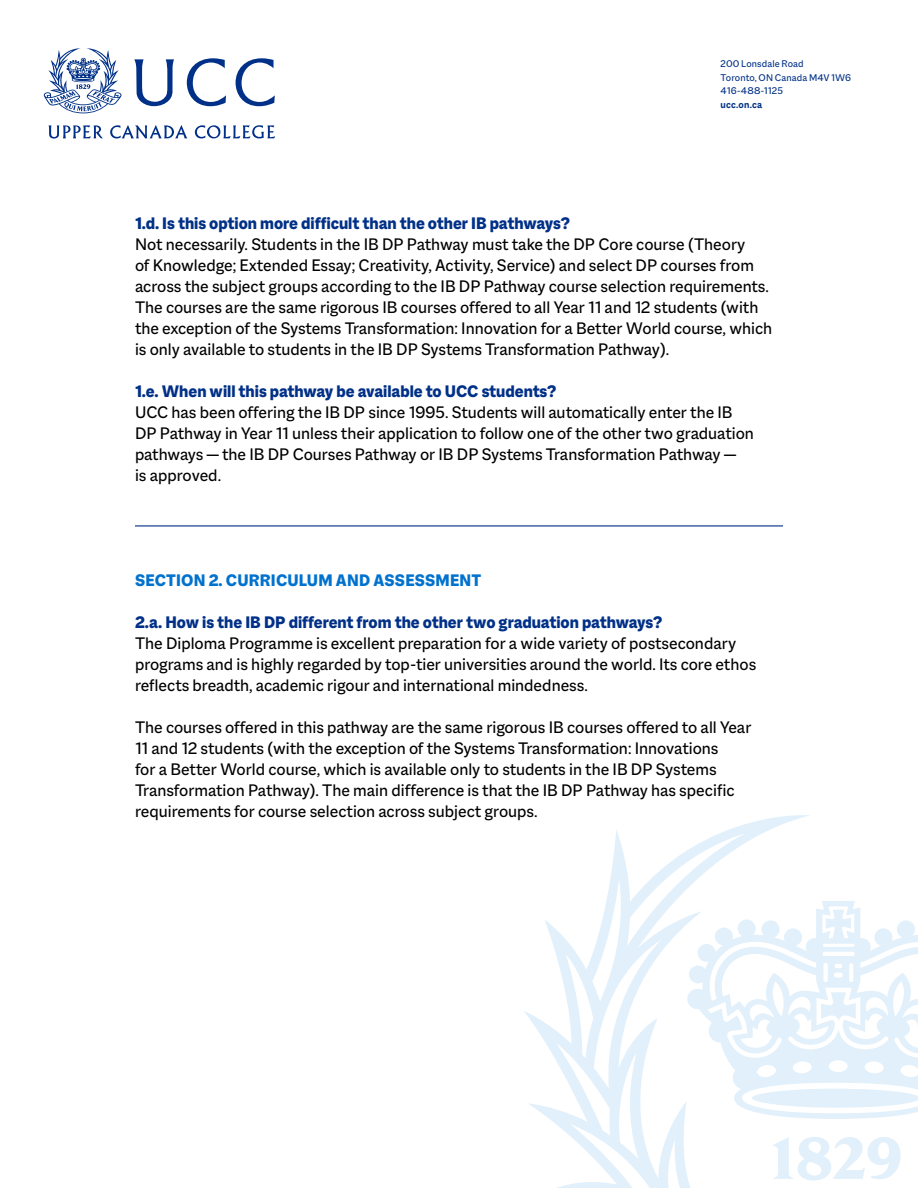
<style>
.page{position:relative;width:918px;height:1188px;background:#fff}
.page>*{position:absolute;margin:0;border:0;box-sizing:border-box;transform-origin:0 0}
.t1{font:18px/21px "Macklin Sans";color:#000}
.t2{font:800 18px "Macklin Sans";color:#003087}
.t3{font:800 18px "Macklin Sans";letter-spacing:.01em;color:#0072ce}
.t4{font:10.5px/13.5px "Macklin Sans";letter-spacing:.01em;color:#003087}
.t5{font:700 10.5px "Macklin Sans";letter-spacing:.01em;color:#003087}
</style>
<div class="page">
<svg style="left:812px;top:1137px;width:89px;height:44px"></svg>
<svg style="left:812px;top:901px;width:106px;height:218px;fill:#e1f0fb"></svg>
<svg style="left:524px;top:815px;width:288px;height:373px"></svg>
<svg style="left:44px;top:48px;width:77px;height:65px"></svg>
<svg style="left:134px;top:59px;width:40px;height:47px"></svg>
<svg style="left:187px;top:58px;width:39px;height:48px"></svg>
<svg style="left:236px;top:58px;width:39px;height:48px"></svg>
<svg style="left:110px;top:125px;width:77px;height:13px"></svg>
<svg style="left:195px;top:125px;width:80px;height:13px"></svg>
<svg style="left:48px;top:125px;width:55px;height:14px"></svg>
<hr style="left:135px;top:525px;width:648px;height:1px;background:#003087">
<p class="t4" style="left:721px;top:57px;width:132px">200 Lonsdale Road<br>Toronto, ON Canada M4V 1W6<br>416-488-1125</p>
<p class="t5" style="left:721px;top:98px;width:43px">ucc.on.ca</p>
<p class="t2" style="left:135px;top:213px;width:437px">1.d. Is this option more difficult than the other IB pathways?</p>
<p class="t1" style="left:135px;top:234px;width:639px">Not necessarily. Students in the IB DP Pathway must take the DP Core course (Theory<br>of Knowledge; Extended Essay; Creativity, Activity, Service) and select DP courses from across the subject groups according to the IB DP Pathway course selection requirements.<br>The courses are the same rigorous IB courses offered to all Year 11 and 12 students (with the exception of the Systems Transformation: Innovation for a Better World course, which is only available to students in the IB DP Systems Transformation Pathway).</p>
<p class="t2" style="left:135px;top:381px;width:423px">1.e. When will this pathway be available to UCC students?</p>
<p class="t1" style="left:135px;top:402px;width:620px">UCC has been offering the IB DP since 1995. Students will automatically enter the IB DP Pathway in Year 11 unless their application to follow one of the other two graduation pathways — the IB DP Courses Pathway or IB DP Systems Transformation Pathway —<br>is approved.</p>
<p class="t3" style="left:135px;top:570px;width:348px">SECTION 2. CURRICULUM AND ASSESSMENT</p>
<p class="t2" style="left:135px;top:612px;width:529px">2.a. How is the IB DP different from the other two graduation pathways?</p>
<p class="t1" style="left:135px;top:633px;width:623px">The Diploma Programme is excellent preparation for a wide variety of postsecondary programs and is highly regarded by top-tier universities around the world. Its core ethos reflects breadth, academic rigour and international mindedness.</p>
<p class="t1" style="left:135px;top:717px;width:618px">The courses offered in this pathway are the same rigorous IB courses offered to all Year 11 and 12 students (with the exception of the Systems Transformation: Innovations<br>for a Better World course, which is available only to students in the IB DP Systems Transformation Pathway). The main difference is that the IB DP Pathway has specific requirements for course selection across subject groups.</p>
</div>
